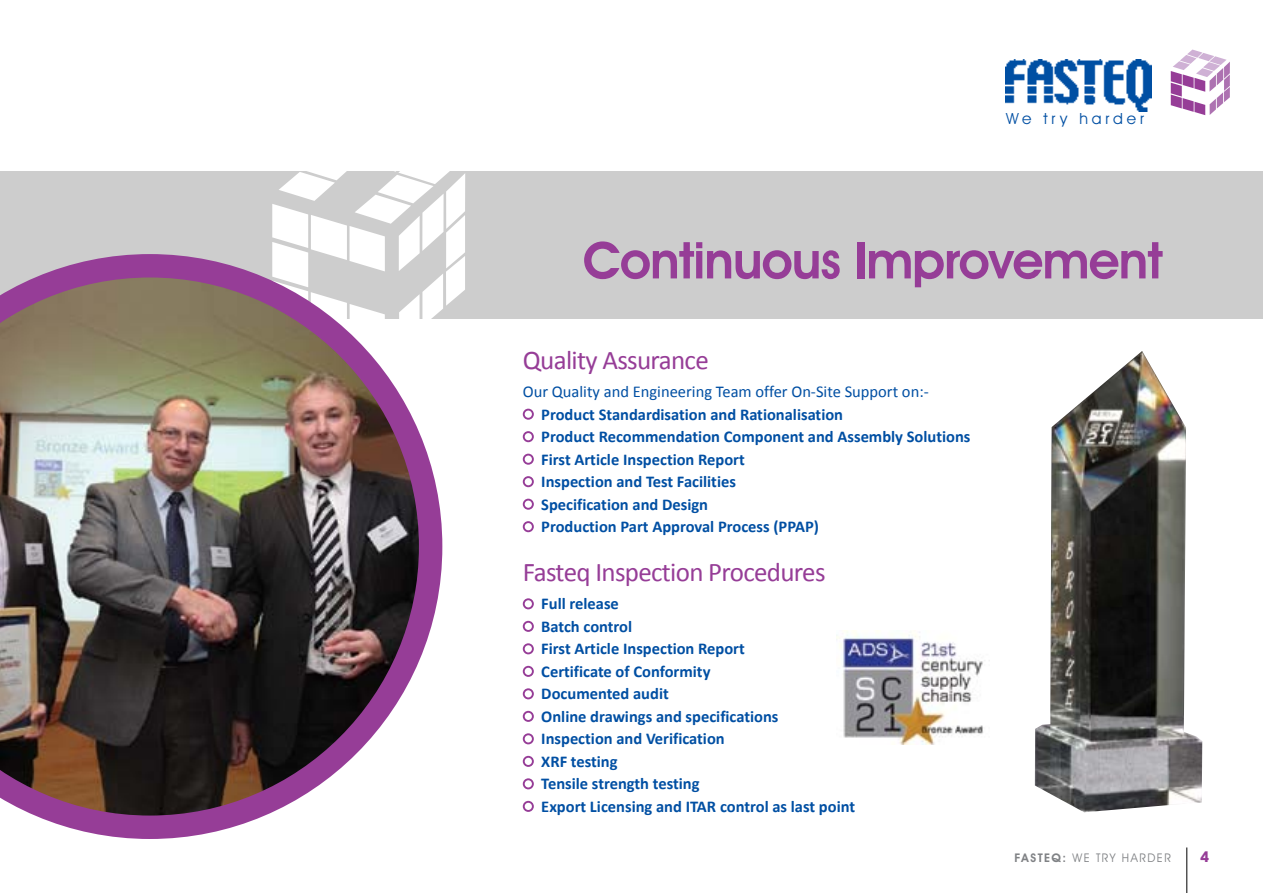
<style>
.page{position:relative;width:1263px;height:893px;background:#fff}
.page>*{position:absolute;margin:0;border:0;box-sizing:border-box;transform-origin:0 0}
.t1{font:600 51px "Avant Garde IT Cby BT";letter-spacing:-.02em;color:#963d97}
.t2{font:27px "Calibri";letter-spacing:-.025em;color:#963d97}
.t3{font:700 16.5px/22.5px "Calibri";color:#004fa3}
.t4{font:16.5px "Calibri";color:#004fa3}
.t5{font:15.45px "Avant Garde IT Cby BT";color:#004fa3}
.t6{font:700 15px "Avant Garde IT Cby BT";color:#963d97}
.t7{font:12px "Avant Garde IT Cby BT";letter-spacing:.12em;color:#808285}
.s1{font-weight:600}
</style>
<div class="page">
<div style="left:0;top:171px;width:1263px;height:148px;background:#cdcdcd"></div>
<svg style="left:272px;top:171px;width:193px;height:138px"></svg>
<img style="left:1005px;top:60px;width:146px;height:51px">
<svg style="left:1171px;top:50px;width:59px;height:65px"></svg>
<svg style="left:523px;top:409px;width:11px;height:11px"></svg>
<svg style="left:523px;top:431px;width:11px;height:11px"></svg>
<svg style="left:523px;top:454px;width:11px;height:11px"></svg>
<svg style="left:523px;top:476px;width:11px;height:11px"></svg>
<svg style="left:523px;top:499px;width:11px;height:11px"></svg>
<svg style="left:523px;top:521px;width:11px;height:11px"></svg>
<svg style="left:523px;top:598px;width:11px;height:11px"></svg>
<svg style="left:523px;top:621px;width:11px;height:11px"></svg>
<svg style="left:523px;top:643px;width:11px;height:11px"></svg>
<svg style="left:523px;top:666px;width:11px;height:11px"></svg>
<svg style="left:523px;top:688px;width:11px;height:11px"></svg>
<svg style="left:523px;top:711px;width:11px;height:11px"></svg>
<svg style="left:523px;top:733px;width:11px;height:11px"></svg>
<svg style="left:523px;top:756px;width:11px;height:11px"></svg>
<svg style="left:523px;top:778px;width:11px;height:11px"></svg>
<svg style="left:523px;top:801px;width:11px;height:11px"></svg>
<img style="left:0;top:254px;width:442px;height:585px">
<img style="left:837px;top:630px;width:153px;height:115px">
<hr style="left:1186px;top:847px;width:1px;height:46px;background:#000">
<img style="left:1035px;top:351px;width:167px;height:461px">
<p class="t5" style="left:1006px;top:109px;width:139px">WE TRY HARDER</p>
<h1 class="t1" style="left:583px;top:230px;width:582px">Continuous Improvement</h1>
<h2 class="t2" style="left:523px;top:343px;width:187px">Quality Assurance</h2>
<p class="t4" style="left:523px;top:381px;width:407px">Our Quality and Engineering Team offer On-Site Support on:-</p>
<p class="t3" style="left:541px;top:402px;width:431px">Product Standardisation and Rationalisation<br>Product Recommendation Component and Assembly Solutions First Article Inspection Report<br>Inspection and Test Facilities<br>Specification and Design<br>Production Part Approval Process (PPAP)</p>
<h2 class="t2" style="left:523px;top:556px;width:304px">Fasteq Inspection Procedures</h2>
<p class="t3" style="left:541px;top:592px;width:315px">Full release<br>Batch control<br>First Article Inspection Report<br>Certificate of Conformity<br>Documented audit<br>Online drawings and specifications<br>Inspection and Verification<br>XRF testing<br>Tensile strength testing<br>Export Licensing and ITAR control as last point</p>
<p class="t7" style="left:1015px;top:850px;width:158px"><span class="s1">Fasteq:</span> WE TRY HARDER</p>
<p class="t6" style="left:1200px;top:848px;width:10px">4</p>
</div>
